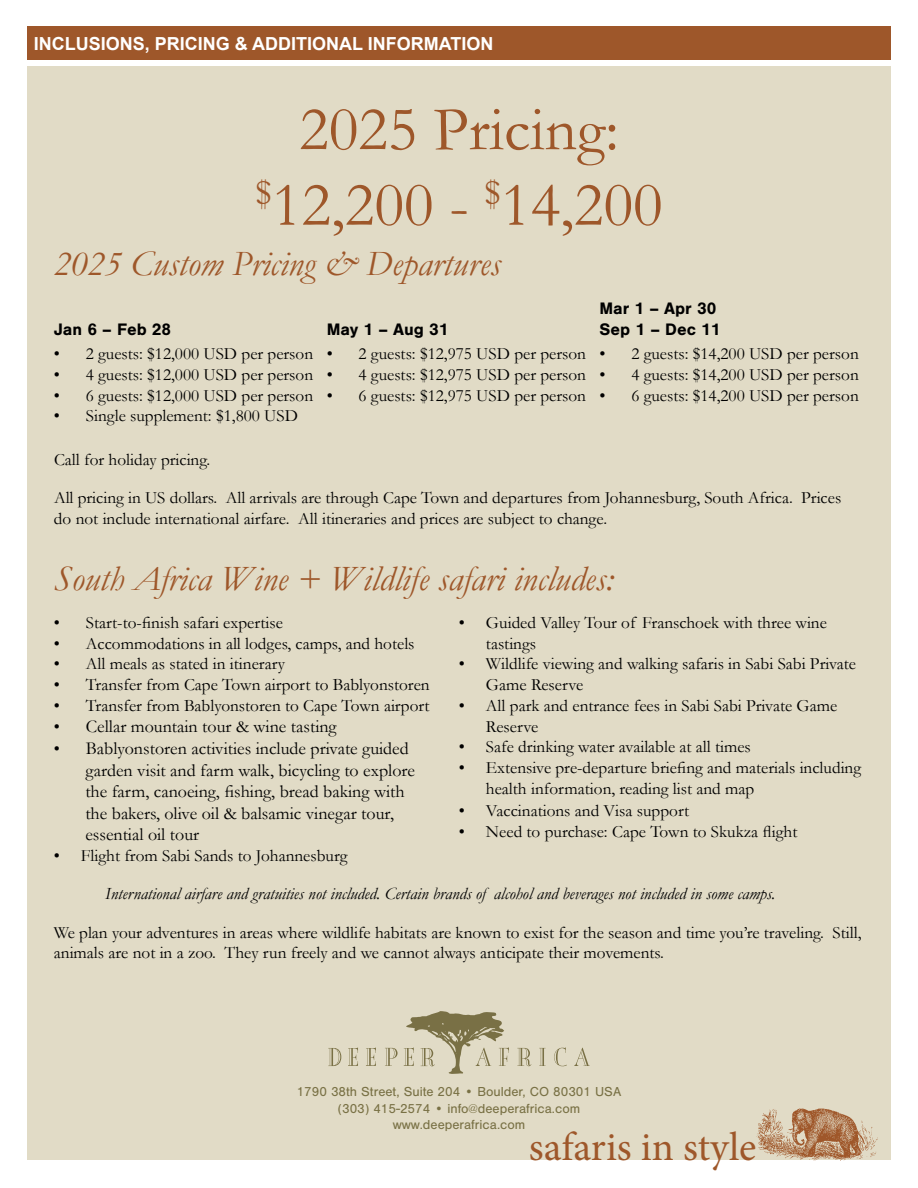
<style>
.page{position:relative;width:918px;height:1188px;background:#fff}
.page>*{position:absolute;margin:0;border:0;box-sizing:border-box;transform-origin:0 0}
.t1{font:63px/75.6px "Garamond";color:#9e572a;text-align:center}
.t2{font:40.5px "Minion Pro";color:#9e572a}
.t3{font:italic 36px "Garamond";color:#9e572a}
.t4{font:18px/21.6px "Garamond";color:#000}
.t5{font:700 18px "Arial";color:#fff}
.t6{font:17.25px/20.7px "Garamond";color:#000}
.t7{font:italic 17.25px "Garamond";color:#000}
.t8{font:700 17.25px "Nimbus San";color:#000}
.t9{font:13.5px/16.2px "Nimbus San";color:#797145;text-align:center}
.s1{font-size:17.25px}
</style>
<div class="page">
<div style="left:27px;top:67px;width:864px;height:1093px;background:#e1dbc6"></div>
<img style="left:757px;top:1108px;width:121px;height:53px">
<div style="left:27px;top:26px;width:864px;height:34px;background:#9e572a"></div>
<svg style="left:517px;top:1048px;width:14px;height:18px"></svg>
<svg style="left:539px;top:1048px;width:7px;height:18px"></svg>
<svg style="left:554px;top:1047px;width:13px;height:19px"></svg>
<svg style="left:574px;top:1048px;width:16px;height:18px"></svg>
<svg style="left:385px;top:1048px;width:13px;height:18px"></svg>
<svg style="left:348px;top:1047px;width:10px;height:19px"></svg>
<svg style="left:366px;top:1047px;width:10px;height:19px"></svg>
<svg style="left:404px;top:1011px;width:105px;height:63px"></svg>
<svg style="left:328px;top:1048px;width:13px;height:18px"></svg>
<p class="t5" style="left:34px;top:31px;width:461px">INCLUSIONS, PRICING &amp; ADDITIONAL INFORMATION</p>
<h1 class="t1" style="left:256px;top:90px;width:409px">2025 Pricing: <sup>$</sup>12,200 - <sup>$</sup>14,200</h1>
<h3 class="t3" style="left:54px;top:240px;width:448px">2025 Custom Pricing &amp; Departures</h3>
<p class="t8" style="left:54px;top:319px;width:119px">Jan 6 – Feb 28</p>
<p class="t8" style="left:600px;top:298px;width:118px">Mar 1 – Apr 30</p>
<p class="t8" style="left:327px;top:319px;width:123px">May 1 – Aug 31</p>
<p class="t8" style="left:600px;top:319px;width:123px">Sep 1 – Dec 11</p>
<p class="t6" style="left:54px;top:343px;width:261px">• 2 guests: $12,000 USD per person</p>
<p class="t6" style="left:54px;top:364px;width:261px">• 4 guests: $12,000 USD per person</p>
<p class="t6" style="left:54px;top:384px;width:261px">• 6 guests: $12,000 USD per person</p>
<p class="t6" style="left:54px;top:405px;width:246px">• Single supplement: $1,800 USD</p>
<p class="t6" style="left:54px;top:449px;width:158px">Call for holiday pricing.</p>
<p class="t6" style="left:327px;top:343px;width:261px">• 2 guests: $12,975 USD per person</p>
<p class="t6" style="left:327px;top:364px;width:261px">• 4 guests: $12,975 USD per person</p>
<p class="t6" style="left:327px;top:384px;width:261px">• 6 guests: $12,975 USD per person</p>
<p class="t6" style="left:600px;top:343px;width:261px">• 2 guests: $14,200 USD per person</p>
<p class="t6" style="left:600px;top:364px;width:261px">• 4 guests: $14,200 USD per person</p>
<p class="t6" style="left:600px;top:384px;width:261px">• 6 guests: $14,200 USD per person</p>
<p class="t6" style="left:54px;top:487px;width:789px">All pricing in US dollars. All arrivals are through Cape Town and departures from Johannesburg, South Africa. Prices do not include international airfare. All itineraries and prices are subject to change.</p>
<h3 class="t3" style="left:54px;top:554px;width:561px">South Africa Wine + Wildlife safari includes:</h3>
<p class="t6" style="left:54px;top:612px;width:231px">• Start-to-finish safari expertise</p>
<p class="t6" style="left:54px;top:632px;width:362px">• Accommodations in all lodges, camps, and hotels</p>
<p class="t6" style="left:54px;top:653px;width:233px">• All meals as stated in itinerary</p>
<p class="t6" style="left:54px;top:674px;width:377px">• Transfer from Cape Town airport to Bablyonstoren</p>
<p class="t6" style="left:54px;top:695px;width:377px">• Transfer from Bablyonstoren to Cape Town airport</p>
<p class="t4" style="left:54px;top:715px;width:284px"><span class="s1">•</span> Cellar mountain tour &amp; wine tasting</p>
<p class="t4" style="left:85px;top:737px;width:331px;text-indent:-31px"><span class="s1">•</span> Bablyonstoren activities include private guided garden visit and farm walk, bicycling to explore the farm, canoeing, fishing, bread baking with the bakers, olive oil &amp; balsamic vinegar tour, essential oil tour</p>
<p class="t6" style="left:54px;top:845px;width:295px">• Flight from Sabi Sands to Johannesburg</p>
<p class="t6" style="left:486px;top:612px;width:342px;text-indent:-27px">• Guided Valley Tour of Franschoek with three wine tastings</p>
<p class="t6" style="left:486px;top:653px;width:372px;text-indent:-27px">• Wildlife viewing and walking safaris in Sabi Sabi Private<br>Game Reserve</p>
<p class="t6" style="left:486px;top:695px;width:353px;text-indent:-27px">• All park and entrance fees in Sabi Sabi Private Game<br>Reserve</p>
<p class="t6" style="left:459px;top:736px;width:293px">• Safe drinking water available at all times</p>
<p class="t6" style="left:486px;top:757px;width:377px;text-indent:-27px">• Extensive pre-departure briefing and materials including health information, reading list and map</p>
<p class="t6" style="left:459px;top:800px;width:232px">• Vaccinations and Visa support</p>
<p class="t6" style="left:459px;top:821px;width:340px">• Need to purchase: Cape Town to Skukza flight</p>
<p class="t7" style="left:105px;top:882px;width:672px">International airfare and gratuities not included. Certain brands of alcohol and beverages not included in some camps.</p>
<p class="t6" style="left:54px;top:921px;width:809px">We plan your adventures in areas where wildlife habitats are known to exist for the season and time you’re traveling. Still, animals are not in a zoo. They run freely and we cannot always anticipate their movements.</p>
<p class="t9" style="left:297px;top:1084px;width:326px">1790 38th Street, Suite 204 • Boulder, CO 80301 USA (303) 415-2574 • info@deeperafrica.com www.deeperafrica.com</p>
<h2 class="t2" style="left:529px;top:1120px;width:229px">safaris in style</h2>
</div>
